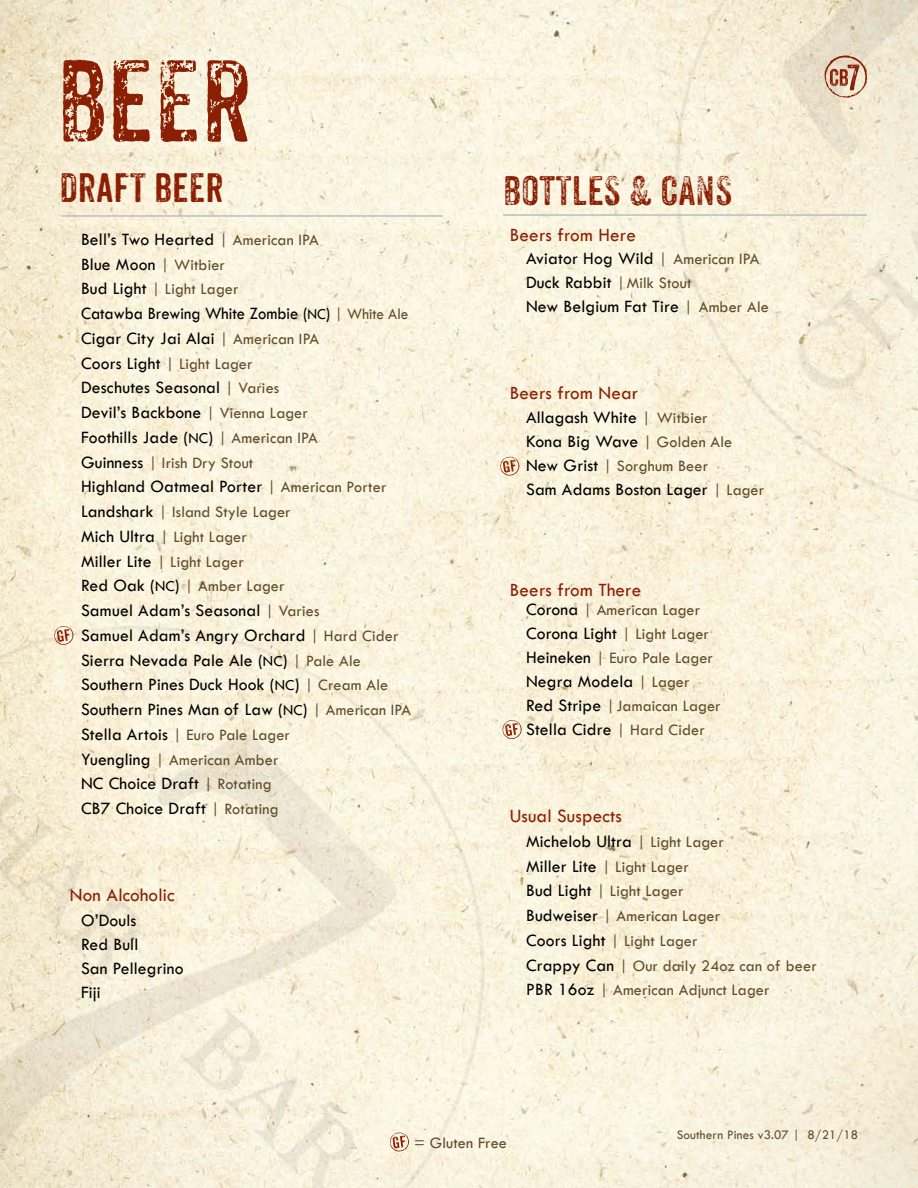
<style>
.page{position:relative;width:918px;height:1188px;background:#fff}
.page>*{position:absolute;margin:0;border:0;box-sizing:border-box;transform-origin:0 0}
.t1{font:112.5px "Anodyne";color:#8a1f03}
.t2{font:39.9px "Anodyne";color:#8a1f03}
.t3{font:19.5px "Tw Cen";letter-spacing:.01em;color:#8a1f03}
.t4{font:18px/24.8px "Tw Cen";letter-spacing:.01em;color:#000}
.t5{font:18px/24.8px "Tw Cen";letter-spacing:.01em;color:#000;scale:.92 1}
.t6{font:16.5px/24.8px "Tw Cen";letter-spacing:.01em;color:#5f4c2b}
.t7{font:13.5px "Tw Cen";letter-spacing:.01em;color:#5f4c2b}
.s1{font-size:16.5px;color:#5f4c2b}
.s2{font-size:18px;color:#000}
.s3{font-size:15.75px}
.s4{font-size:15.75px;color:#000}
</style>
<div class="page">
<img style="left:0;top:0;width:918px;height:1188px">
<hr style="left:61px;top:215px;width:382px;height:2px;background:#bcbec0">
<hr style="left:503px;top:214px;width:364px;height:2px;background:#bcbec0">
<svg style="left:824px;top:55px;width:44px;height:43px"></svg>
<svg style="left:54px;top:626px;width:20px;height:19px"></svg>
<svg style="left:500px;top:457px;width:20px;height:19px"></svg>
<svg style="left:390px;top:1132px;width:19px;height:19px"></svg>
<svg style="left:502px;top:720px;width:20px;height:19px"></svg>
<h1 class="t1" style="left:57px;top:33px;width:197px">BEER</h1>
<h2 class="t2" style="left:60px;top:164px;width:165px">DRAFT BEER</h2>
<h2 class="t2" style="left:503px;top:166px;width:231px">BOTTLES &amp; CANS</h2>
<p class="t4" style="left:81px;top:227px;width:240px">Bell’s Two Hearted <span class="s1">| American IPA<br></span>Blue Moon <span class="s1">| Witbier</span></p>
<p class="t6" style="left:81px;top:277px;width:159px"><span class="s2">Bud Light</span> | Light Lager</p>
<p class="t5" style="left:81px;top:301px;width:357px">Catawba Brewing White Zombie (<span class="s3">NC</span>) <span class="s1">| White Ale<br></span>Cigar City Jai Alai <span class="s1">| American IPA</span></p>
<p class="t6" style="left:81px;top:351px;width:173px"><span class="s2">Coors Light</span> | Light Lager</p>
<p class="t4" style="left:81px;top:375px;width:238px">Deschutes Seasonal <span class="s1">| Varies<br></span>Devil’s Backbone <span class="s1">| Vienna Lager<br></span>Foothills Jade (<span class="s3">NC</span>) <span class="s1">| American IPA</span></p>
<p class="t6" style="left:81px;top:450px;width:174px"><span class="s2">Guinness</span> | Irish Dry Stout</p>
<p class="t4" style="left:81px;top:474px;width:307px">Highland Oatmeal Porter <span class="s1">| American Porter</span></p>
<p class="t6" style="left:81px;top:499px;width:211px"><span class="s2">Landshark</span> | Island Style Lager<br><span class="s2">Mich Ultra</span> | Light Lager<br><span class="s2">Miller Lite</span> | Light Lager<br><span class="s2">Red Oak (</span><span class="s4">NC</span><span class="s2">)</span> | Amber Lager</p>
<p class="t4" style="left:81px;top:598px;width:332px">Samuel Adam’s Seasonal <span class="s1">| Varies<br></span>Samuel Adam’s Angry Orchard <span class="s1">| Hard Cider </span>Sierra Nevada Pale Ale (<span class="s3">NC</span>) <span class="s1">| Pale Ale </span>Southern Pines Duck Hook (<span class="s3">NC</span>) <span class="s1">| Cream Ale </span>Southern Pines Man of Law (<span class="s3">NC</span>) <span class="s1">| American IPA</span></p>
<p class="t6" style="left:81px;top:722px;width:211px"><span class="s2">Stella Artois</span> | Euro Pale Lager<br><span class="s2">Yuengling</span> | American Amber</p>
<p class="t4" style="left:81px;top:771px;width:199px">NC Choice Draft <span class="s1">| Rotating<br></span>CB7 Choice Draft <span class="s1">| Rotating</span></p>
<p class="t3" style="left:70px;top:883px;width:106px">Non Alcoholic</p>
<p class="t4" style="left:81px;top:908px;width:104px;line-height:24px">O’Douls<br>Red Bull<br>San Pellegrino<br>Fiji</p>
<p class="t3" style="left:510px;top:223px;width:128px">Beers from Here</p>
<p class="t4" style="left:526px;top:246px;width:244px;line-height:24px">Aviator Hog Wild <span class="s1">| American IPA<br></span>Duck Rabbit <span class="s1">|Milk Stout<br></span>New Belgium Fat Tire <span class="s1">| Amber Ale</span></p>
<p class="t3" style="left:510px;top:381px;width:130px">Beers from Near</p>
<p class="t4" style="left:526px;top:406px;width:208px;line-height:24px">Allagash White <span class="s1">| Witbier<br></span>Kona Big Wave <span class="s1">| Golden Ale</span></p>
<p class="t6" style="left:526px;top:454px;width:184px"><span class="s2">New Grist</span> | Sorghum Beer</p>
<p class="t4" style="left:526px;top:477px;width:240px">Sam Adams Boston Lager <span class="s1">| Lager</span></p>
<p class="t3" style="left:510px;top:578px;width:133px">Beers from There</p>
<p class="t6" style="left:526px;top:598px;width:176px"><span class="s2">Corona</span> | American Lager</p>
<p class="t4" style="left:526px;top:621px;width:184px">Corona Light <span class="s1">| Light Lager</span></p>
<p class="t6" style="left:526px;top:646px;width:188px"><span class="s2">Heineken</span> | Euro Pale Lager</p>
<p class="t4" style="left:526px;top:669px;width:165px">Negra Modela <span class="s1">| Lager</span></p>
<p class="t6" style="left:526px;top:694px;width:196px"><span class="s2">Red Stripe</span> |Jamaican Lager</p>
<p class="t4" style="left:526px;top:717px;width:180px">Stella Cidre <span class="s1">| Hard Cider</span></p>
<p class="t3" style="left:510px;top:804px;width:114px">Usual Suspects</p>
<p class="t4" style="left:526px;top:829px;width:199px">Michelob Ultra <span class="s1">| Light Lager</span></p>
<p class="t6" style="left:526px;top:854px;width:292px"><span class="s2">Miller Lite</span> | Light Lager<br><span class="s2">Bud Light</span> | Light Lager<br><span class="s2">Budweiser</span> | American Lager<br><span class="s2">Coors Light</span> | Light Lager<br><span class="s2">Crappy Can</span> | Our daily 24oz can of beer<br><span class="s2">PBR 16oz</span> | American Adjunct Lager</p>
<p class="t6" style="left:414px;top:1130px;width:94px">= Gluten Free</p>
<p class="t7" style="left:677px;top:1127px;width:183px">Southern Pines v3.07 | 8/21/18</p>
</div>
